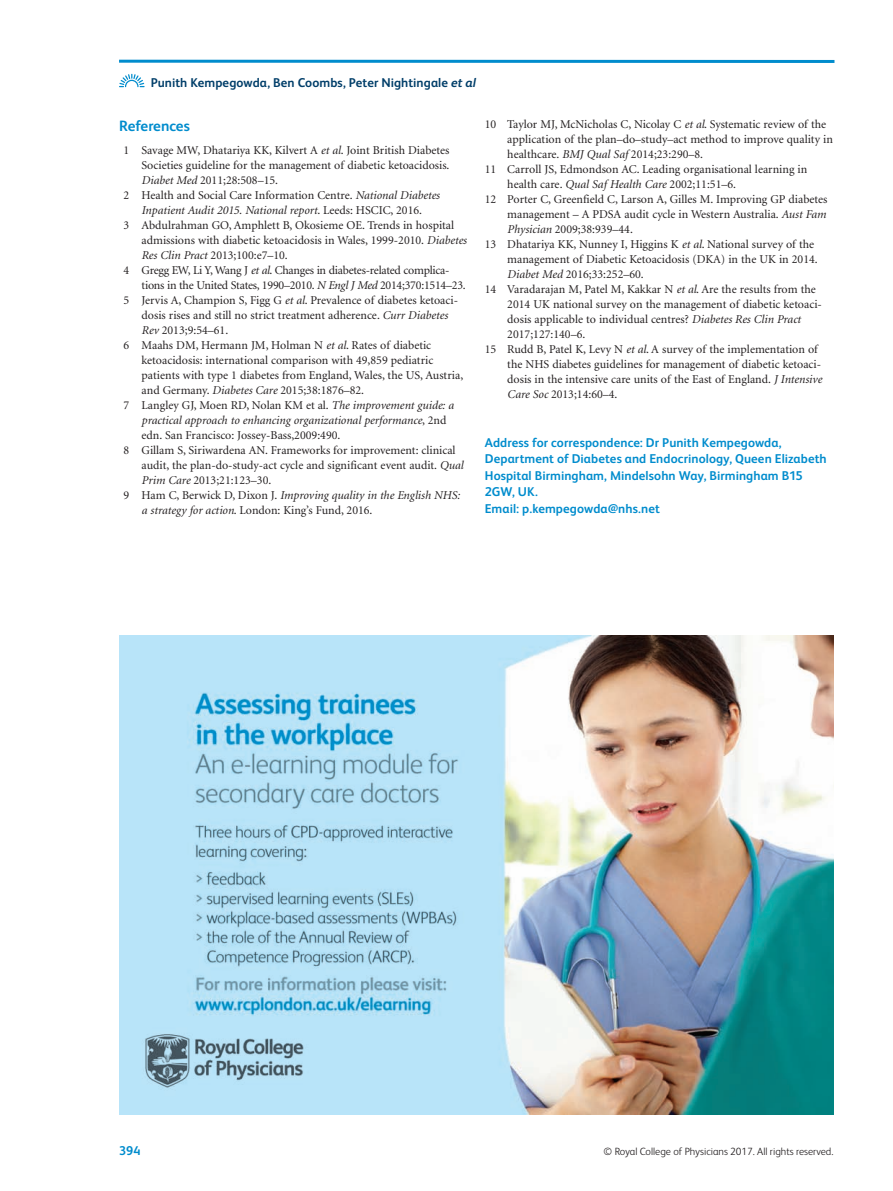
<style>
.page{position:relative;width:893px;height:1191px;background:#fff}
.page>*{position:absolute;margin:0;border:0;box-sizing:border-box;transform-origin:0 0}
.t1{font:700 15px "FS Albert";letter-spacing:-.005em;color:#008ccd}
.t2{font:700 12.75px/16.5px "FS Albert";letter-spacing:.005em;color:#008ccd}
.t3{font:700 12.75px "FS Albert";letter-spacing:.005em;color:#003e69}
.t4{font:12px "Minion";color:#231f20}
.t5{font:italic 12px "Minion";color:#231f20}
.t6{font:12px "Minion";letter-spacing:-.02em;color:#231f20}
.t7{font:300 10.5px "FS Albert";color:#231f20}
.s1{font-style:italic}
.s2{font-style:normal}
</style>
<div class="page">
<hr style="left:119px;top:60px;width:715px;height:3px;background:#008ccd">
<svg style="left:119px;top:74px;width:26px;height:13px"></svg>
<img style="left:119px;top:635px;width:714px;height:479px">
<p class="t3" style="left:151px;top:78px;width:327px">Punith Kempegowda, Ben Coombs, Peter Nightingale <span class="s1">et al</span></p>
<p class="t1" style="left:119px;top:119px;width:72px">References</p>
<p class="t4" style="left:124px;top:146px;width:327px">1 Savage MW , Dhatariya KK , Kilvert A <span class="s1">et al</span> . Joint British Diabetes</p>
<p class="t4" style="left:142px;top:161px;width:309px">Societies guideline for the management of diabetic ketoacidosis .</p>
<p class="t4" style="left:142px;top:176px;width:138px"><span class="s1">Diabet Med</span> 2011 ; 28 : 508 – 15 .</p>
<p class="t4" style="left:124px;top:191px;width:318px">2 Health and Social Care Information Centre . <span class="s1">National Diabetes</span></p>
<p class="t5" style="left:142px;top:206px;width:282px">Inpatient Audit 2015. National report <span class="s2">. Leeds : HSCIC , 2016 .</span></p>
<p class="t4" style="left:124px;top:221px;width:332px">3 Abdulrahman GO , Amphlett B , Okosieme OE . Trends in hospital</p>
<p class="t4" style="left:142px;top:236px;width:327px">admissions with diabetic ketoacidosis in Wales, 1999-2010. <span class="s1">Diabetes</span></p>
<p class="t4" style="left:142px;top:251px;width:148px"><span class="s1">Res Clin Pract</span> 2013 ; 100 : e7 – 10 .</p>
<p class="t6" style="left:124px;top:266px;width:328px">4 Gregg EW , Li Y , Wang J <span class="s1">et al</span> . Changes in diabetes-related complica-</p>
<p class="t6" style="left:142px;top:281px;width:326px">tions in the United States, 1990–2010 . <span class="s1">N Engl J Med</span> 2014 ; 370 : 1514 – 23 .</p>
<p class="t4" style="left:124px;top:296px;width:336px">5 Jervis A , Champion S , Figg G <span class="s1">et al</span> . Prevalence of diabetes ketoaci-</p>
<p class="t4" style="left:142px;top:311px;width:308px">dosis rises and still no strict treatment adherence . <span class="s1">Curr Diabetes</span></p>
<p class="t4" style="left:142px;top:326px;width:88px"><span class="s1">Rev</span> 2013 ; 9 : 54 – 61 .</p>
<p class="t4" style="left:124px;top:341px;width:309px">6 Maahs DM , Hermann JM , Holman N <span class="s1">et al</span> . Rates of diabetic</p>
<p class="t4" style="left:142px;top:356px;width:293px">ketoacidosis: international comparison with 49,859 pediatric</p>
<p class="t4" style="left:142px;top:371px;width:323px">patients with type 1 diabetes from England, Wales, the US, Austria,</p>
<p class="t4" style="left:142px;top:386px;width:224px">and Germany . <span class="s1">Diabetes Care</span> 2015 ; 38 : 1876 – 82 .</p>
<p class="t4" style="left:124px;top:401px;width:332px">7 Langley GJ , Moen RD , Nolan KM et al. <span class="s1">The improvement guide: a</span></p>
<p class="t5" style="left:142px;top:416px;width:306px">practical approach to enhancing organizational performance <span class="s2">, 2nd</span></p>
<p class="t4" style="left:142px;top:431px;width:200px">edn . San Francisco : Jossey-Bass , 2009 : 490 .</p>
<p class="t4" style="left:124px;top:446px;width:334px">8 Gillam S , Siriwardena AN . Frameworks for improvement: clinical</p>
<p class="t4" style="left:142px;top:461px;width:323px">audit, the plan-do-study-act cycle and significant event audit . <span class="s1">Qual</span></p>
<p class="t4" style="left:142px;top:476px;width:131px"><span class="s1">Prim Care</span> 2013 ; 21 : 123 – 30 .</p>
<p class="t5" style="left:124px;top:491px;width:338px"><span class="s2">9 Ham C , Berwick D , Dixon J .</span> Improving quality in the English NHS:</p>
<p class="t4" style="left:142px;top:506px;width:232px"><span class="s1">a strategy for action</span> . London : King’s Fund , 2016 .</p>
<p class="t4" style="left:485px;top:120px;width:343px">10 Taylor MJ , McNicholas C , Nicolay C <span class="s1">et al</span> . Systematic review of the</p>
<p class="t4" style="left:507px;top:135px;width:327px">application of the plan–do–study–act method to improve quality in</p>
<p class="t4" style="left:507px;top:150px;width:197px">healthcare . <span class="s1">BMJ Qual Saf</span> 2014 ; 23 : 290 – 8 .</p>
<p class="t4" style="left:485px;top:165px;width:324px">11 Carroll JS , Edmondson AC . Leading organisational learning in</p>
<p class="t4" style="left:507px;top:180px;width:230px">health care . <span class="s1">Qual Saf Health Care</span> 2002 ; 11 : 51 – 6 .</p>
<p class="t4" style="left:485px;top:195px;width:344px">12 Porter C , Greenfield C , Larson A , Gilles M . Improving GP diabetes</p>
<p class="t4" style="left:507px;top:210px;width:320px">management – A PDSA audit cycle in Western Australia. <span class="s1">Aust Fam</span></p>
<p class="t4" style="left:507px;top:225px;width:127px"><span class="s1">Physician</span> 2009 ; 38 : 939 – 44 .</p>
<p class="t4" style="left:485px;top:240px;width:331px">13 Dhatariya KK , Nunney I , Higgins K <span class="s1">et al</span> . National survey of the</p>
<p class="t4" style="left:507px;top:255px;width:312px">management of Diabetic Ketoacidosis (DKA) in the UK in 2014 .</p>
<p class="t4" style="left:507px;top:270px;width:138px"><span class="s1">Diabet Med</span> 2016 ; 33 : 252 – 60 .</p>
<p class="t4" style="left:485px;top:285px;width:333px">14 Varadarajan M , Patel M , Kakkar N <span class="s1">et al</span> . Are the results from the</p>
<p class="t4" style="left:507px;top:300px;width:316px">2014 UK national survey on the management of diabetic ketoaci-</p>
<p class="t4" style="left:507px;top:315px;width:295px">dosis applicable to individual centres? <span class="s1">Diabetes Res Clin Pract</span></p>
<p class="t4" style="left:507px;top:330px;width:79px">2017 ; 127 : 140 – 6 .</p>
<p class="t4" style="left:485px;top:345px;width:334px">15 Rudd B , Patel K , Levy N <span class="s1">et al</span> . A survey of the implementation of</p>
<p class="t4" style="left:507px;top:360px;width:315px">the NHS diabetes guidelines for management of diabetic ketoaci-</p>
<p class="t4" style="left:507px;top:375px;width:316px">dosis in the intensive care units of the East of England . <span class="s1">J Intensive</span></p>
<p class="t4" style="left:507px;top:390px;width:112px"><span class="s1">Care Soc</span> 2013 ; 14 : 60 – 4 .</p>
<p class="t2" style="left:485px;top:435px;width:343px">Address for correspondence: Dr Punith Kempegowda, Department of Diabetes and Endocrinology, Queen Elizabeth Hospital Birmingham, Mindelsohn Way, Birmingham B15<br>2GW, UK.<br>Email: p.kempegowda@nhs.net</p>
<p class="t2" style="left:119px;top:1143px;width:23px">394</p>
<p class="t7" style="left:604px;top:1147px;width:231px">© Royal College of Physicians 2017. All rights reserved.</p>
</div>
